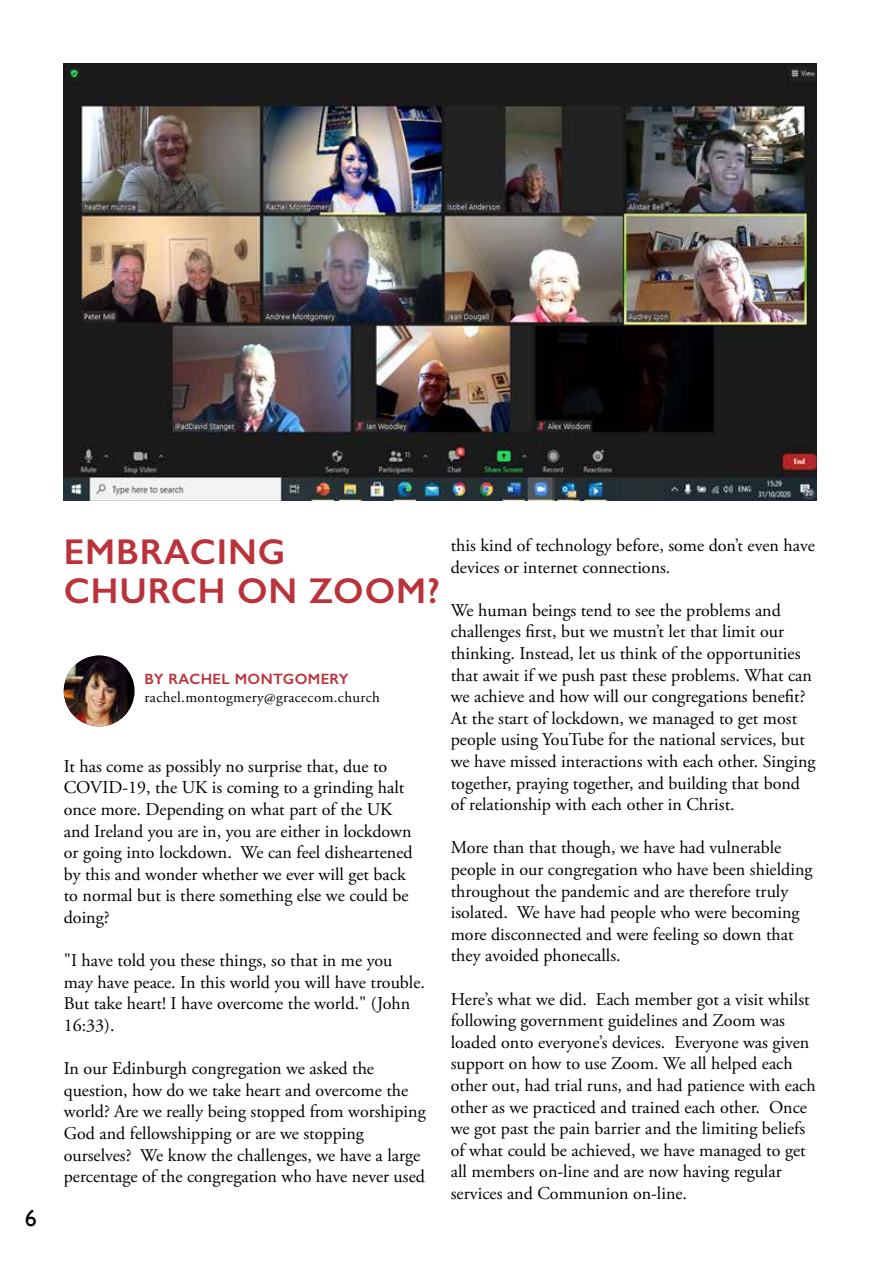
<style>
.page{position:relative;width:893px;height:1263px;background:#fff}
.page>*{position:absolute;margin:0;border:0;box-sizing:border-box;transform-origin:0 0}
.t1{font:600 36px/39px "Gill Sans";letter-spacing:.025em;color:#ba323a}
.t2{font:24px "Gill Sans";color:#000}
.t3{font:18px/21.6px "Adobe Garamond Pro";color:#000}
.t4{font:15px "Adobe Garamond Pro";letter-spacing:.025em;color:#000}
.t5{font:600 15px "Gill Sans";letter-spacing:.025em;color:#ba323a}
</style>
<div class="page">
<div style="left:64px;top:656px;width:71px;height:70px;background:#000;border-radius:50%"></div>
<img style="left:64px;top:656px;width:63px;height:70px">
<img style="left:64px;top:64px;width:752px;height:436px">
<h2 class="t2" style="left:25px;top:1203px;width:13px">6</h2>
<h1 class="t1" style="left:64px;top:532px;width:378px">EMBRACING<br>CHURCH ON ZOOM?</h1>
<p class="t5" style="left:145px;top:670px;width:206px">BY RACHEL MONTGOMERY</p>
<p class="t4" style="left:145px;top:688px;width:237px">rachel.montogmery@gracecom.church</p>
<p class="t3" style="left:64px;top:756px;width:350px">It has come as possibly no surprise that, due to COVID-19, the UK is coming to a grinding halt once more. Depending on what part of the UK and Ireland you are in, you are either in lockdown or going into lockdown. We can feel disheartened by this and wonder whether we ever will get back to normal but is there something else we could be doing?</p>
<p class="t3" style="left:64px;top:950px;width:363px">"I have told you these things, so that in me you may have peace. In this world you will have trouble.<br>But take heart! I have overcome the world." (John 16:33).</p>
<p class="t3" style="left:64px;top:1058px;width:363px">In our Edinburgh congregation we asked the question, how do we take heart and overcome the world? Are we really being stopped from worshiping God and fellowshipping or are we stopping ourselves? We know the challenges, we have a large percentage of the congregation who have never used</p>
<p class="t3" style="left:451px;top:535px;width:366px">this kind of technology before, some don’t even have devices or internet connections.</p>
<p class="t3" style="left:451px;top:600px;width:366px">We human beings tend to see the problems and challenges first, but we mustn’t let that limit our thinking. Instead, let us think of the opportunities that await if we push past these problems. What can we achieve and how will our congregations benefit?<br>At the start of lockdown, we managed to get most people using YouTube for the national services, but we have missed interactions with each other. Singing together, praying together, and building that bond of relationship with each other in Christ.</p>
<p class="t3" style="left:451px;top:837px;width:363px">More than that though, we have had vulnerable people in our congregation who have been shielding throughout the pandemic and are therefore truly isolated. We have had people who were becoming more disconnected and were feeling so down that they avoided phonecalls.</p>
<p class="t3" style="left:451px;top:989px;width:367px">Here’s what we did. Each member got a visit whilst following government guidelines and Zoom was loaded onto everyone’s devices. Everyone was given support on how to use Zoom. We all helped each other out, had trial runs, and had patience with each other as we practiced and trained each other. Once we got past the pain barrier and the limiting beliefs of what could be achieved, we have managed to get all members on-line and are now having regular services and Communion on-line.</p>
</div>
